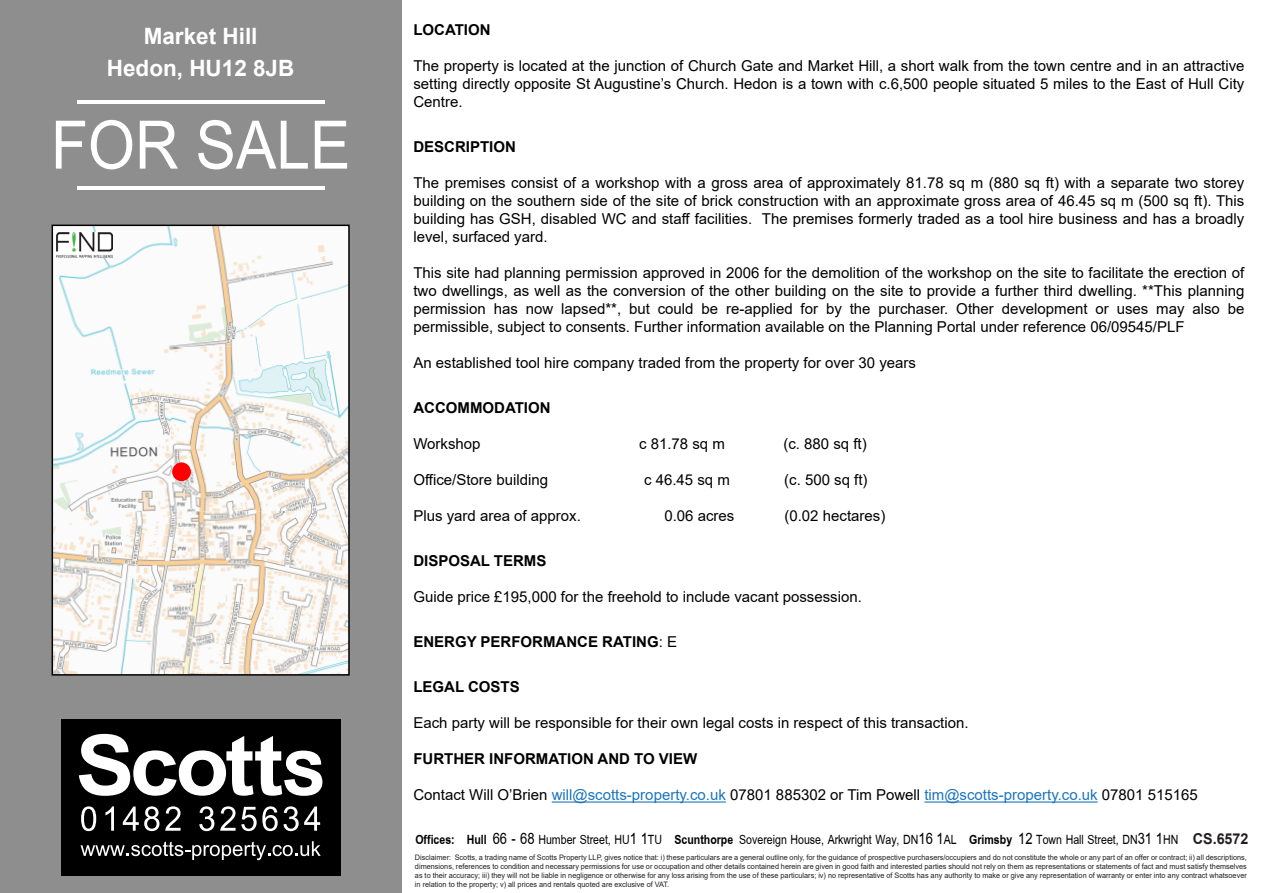
<style>
.page{position:relative;width:1263px;height:893px;background:#fff}
.page>*{position:absolute;margin:0;border:0;box-sizing:border-box;transform-origin:0 0}
.t1{font:66.9px "Arial";color:#fff;scale:.9 1}
.t2{font:700 22.5px/32.4px "Arial";color:#fff;text-align:center}
.t3{font:19.5px "Browallia UPC";color:#000;scale:.83 1}
.t4{font:15px/18px "Arial";color:#000;text-align:justify}
.t5{font:700 15px "Arial";color:#000}
.t6{font:7.5px/9px "Arial";color:#231f20;text-align:justify}
.s1{font-weight:400}
.s2{color:#1c75bc}
.s3{font-weight:700}
.s4{font-size:24px}
.s5{font-family:"Arial";font-weight:700;font-size:15px;color:#231f20}
</style>
<div class="page">
<div style="left:0;top:0;width:401px;height:893px;background:#8e8e8e"></div>
<img style="left:55px;top:228px;width:292px;height:118px">
<img style="left:55px;top:346px;width:292px;height:165px">
<img style="left:55px;top:511px;width:292px;height:162px">
<div style="left:61px;top:719px;width:279px;height:156px;background:#000"></div>
<svg style="left:81px;top:841px;width:240px;height:19px"></svg>
<svg style="left:79px;top:734px;width:243px;height:62px"></svg>
<svg style="left:81px;top:806px;width:15px;height:25px"></svg>
<svg style="left:105px;top:806px;width:9px;height:25px"></svg>
<svg style="left:123px;top:806px;width:36px;height:25px"></svg>
<svg style="left:165px;top:806px;width:16px;height:25px"></svg>
<svg style="left:199px;top:806px;width:15px;height:25px"></svg>
<svg style="left:220px;top:806px;width:100px;height:25px"></svg>
<hr style="left:77px;top:100px;width:247px;height:4px;background:#fff">
<hr style="left:77px;top:186px;width:247px;height:4px;background:#fff">
<hr style="left:552px;top:801px;width:174px;height:2px;background:#1c75bc">
<hr style="left:924px;top:801px;width:174px;height:2px;background:#1c75bc">
<div style="left:52px;top:225px;width:298px;height:451px;border:2px solid #000"></div>
<div style="left:172px;top:462px;width:19px;height:19px;background:#f00;border-radius:50%"></div>
<img style="left:56px;top:232px;width:57px;height:26px">
<h2 class="t2" style="left:107px;top:20px;width:189px">Market Hill<br>Hedon, HU12 8JB</h2>
<p class="t5" style="left:413px;top:20px;width:79px">LOCATION</p>
<p class="t4" style="left:413px;top:57px;width:833px">The property is located at the junction of Church Gate and Market Hill, a short walk from the town centre and in an attractive setting directly opposite St Augustine’s Church. Hedon is a town with c.6,500 people situated 5 miles to the East of Hull City Centre.</p>
<p class="t5" style="left:413px;top:137px;width:104px">DESCRIPTION</p>
<p class="t4" style="left:413px;top:174px;width:833px">The premises consist of a workshop with a gross area of approximately 81.78 sq m (880 sq ft) with a separate two storey building on the southern side of the site of brick construction with an approximate gross area of 46.45 sq m (500 sq ft). This building has GSH, disabled WC and staff facilities. The premises formerly traded as a tool hire business and has a broadly level, surfaced yard.</p>
<p class="t4" style="left:413px;top:264px;width:832px">This site had planning permission approved in 2006 for the demolition of the workshop on the site to facilitate the erection of two dwellings, as well as the conversion of the other building on the site to provide a further third dwelling. **This planning permission has now lapsed**, but could be re-applied for by the purchaser. Other development or uses may also be permissible, subject to consents. Further information available on the Planning Portal under reference 06/09545/PLF</p>
<p class="t4" style="left:413px;top:354px;width:504px">An established tool hire company traded from the property for over 30 years</p>
<p class="t5" style="left:413px;top:398px;width:139px">ACCOMMODATION</p>
<p class="t4" style="left:413px;top:435px;width:69px">Workshop</p>
<p class="t4" style="left:639px;top:435px;width:87px">c 81.78 sq m</p>
<p class="t4" style="left:783px;top:435px;width:85px">(c. 880 sq ft)</p>
<p class="t4" style="left:413px;top:471px;width:136px">Office/Store building</p>
<p class="t4" style="left:644px;top:471px;width:87px">c 46.45 sq m</p>
<p class="t4" style="left:784px;top:471px;width:85px">(c. 500 sq ft)</p>
<p class="t4" style="left:413px;top:507px;width:169px">Plus yard area of approx.</p>
<p class="t4" style="left:664px;top:507px;width:72px">0.06 acres</p>
<p class="t4" style="left:784px;top:507px;width:102px">(0.02 hectares)</p>
<p class="t5" style="left:413px;top:551px;width:135px">DISPOSAL TERMS</p>
<p class="t4" style="left:413px;top:588px;width:450px">Guide price £195,000 for the freehold to include vacant possession.</p>
<p class="t5" style="left:413px;top:632px;width:265px">ENERGY PERFORMANCE RATING<span class="s1">: E</span></p>
<p class="t5" style="left:413px;top:677px;width:108px">LEGAL COSTS</p>
<p class="t4" style="left:413px;top:714px;width:557px">Each party will be responsible for their own legal costs in respect of this transaction.</p>
<p class="t5" style="left:413px;top:749px;width:285px">FURTHER INFORMATION AND TO VIEW</p>
<p class="t4" style="left:413px;top:786px;width:786px">Contact Will O’Brien <span class="s2">will@scotts-property.co.uk</span> 07801 885302 or Tim Powell <span class="s2">tim@scotts-property.co.uk</span> 07801 515165</p>
<h3 class="t3" style="left:415px;top:827px;width:1005px"><span class="s3">Offices: Hull</span> <span class="s4">66 - 68</span> Humber Street, HU<span class="s4">1 1</span>TU <span class="s3">Scunthorpe</span> Sovereign House, Arkwright Way, DN<span class="s4">16 1</span>AL <span class="s3">Grimsby</span> <span class="s4">12</span> Town Hall Street, DN<span class="s4">31 1</span>HN <span class="s5">CS.6572</span></h3>
<p class="t6" style="left:415px;top:852px;width:833px">Disclaimer: Scotts, a trading name of Scotts Property LLP, gives notice that: i) these particulars are a general outline only, for the guidance of prospective purchasers/occupiers and do not constitute the whole or any part of an offer or contract; ii) all descriptions, dimensions, references to condition and necessary permissions for use or occupation and other details contained herein are given in good faith and interested parties should not rely on them as representations or statements of fact and must satisfy themselves as to their accuracy; iii) they will not be liable in negligence or otherwise for any loss arising from the use of these particulars; iv) no representative of Scotts has any authority to make or give any representation of warranty or enter into any contract whatsoever in relation to the property; v) all prices and rentals quoted are exclusive of VAT.</p>
<h1 class="t1" style="left:51px;top:99px;width:334px">FOR SALE</h1>
</div>
